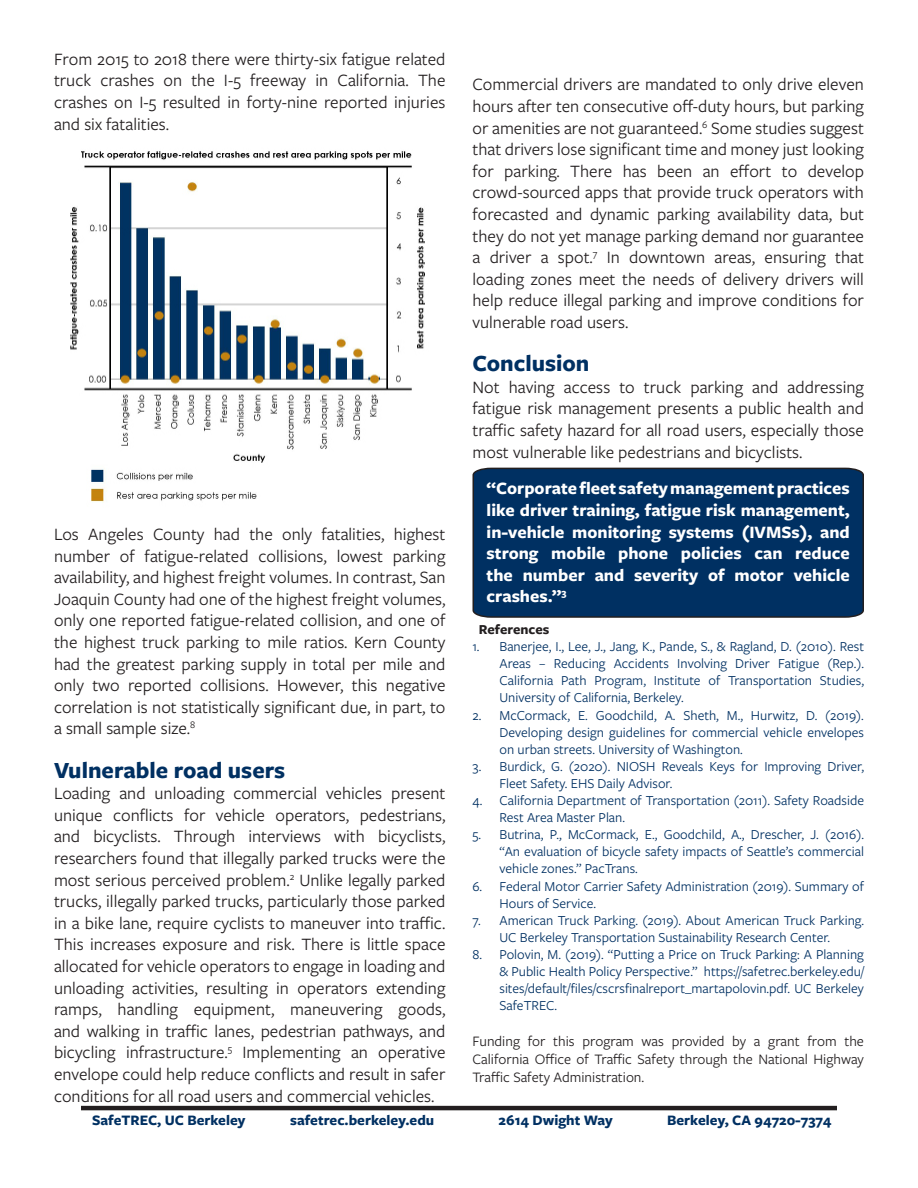
<style>
.page{position:relative;width:918px;height:1188px;background:#fff}
.page>*{position:absolute;margin:0;border:0;box-sizing:border-box;transform-origin:0 0}
.t1{font:700 24px "Freight Sans Pro";color:#003062}
.t2{font:18px/21.6px "Freight Sans Pro";color:#231f20;text-align:justify}
.t3{font:700 18px/21.6px "Freight Sans Pro";color:#fff;text-align:justify}
.t4{font:15px/18px "Freight Sans Pro";color:#231f20;text-align:justify}
.t5{font:700 15px "Freight Sans Pro";color:#003062}
.t6{font:14.25px/17.1px "Freight Sans Pro";color:#003062;text-align:justify}
.t7{font:700 14.25px "Freight Sans Pro";color:#231f20}
</style>
<div class="page">
<hr style="left:81px;top:1106px;width:756px;height:4px;background:#231f20">
<div style="left:472px;top:467px;width:392px;height:151px;background:#003062"></div>
<img style="left:70px;top:151px;width:355px;height:351px">
<p class="t2" style="left:54px;top:47px;width:393px">From 2015 to 2018 there were thirty-six fatigue related truck crashes on the I-5 freeway in California. The crashes on I-5 resulted in forty-nine reported injuries and six fatalities.</p>
<p class="t2" style="left:54px;top:523px;width:393px">Los Angeles County had the only fatalities, highest number of fatigue-related collisions, lowest parking availability, and highest freight volumes. In contrast, San Joaquin County had one of the highest freight volumes, only one reported fatigue-related collision, and one of the highest truck parking to mile ratios. Kern County had the greatest parking supply in total per mile and only two reported collisions. However, this negative correlation is not statistically significant due, in part, to a small sample size.<sup>8</sup></p>
<p class="t1" style="left:54px;top:753px;width:233px">Vulnerable road users</p>
<p class="t2" style="left:54px;top:782px;width:393px">Loading and unloading commercial vehicles present unique conflicts for vehicle operators, pedestrians, and bicyclists. Through interviews with bicyclists, researchers found that illegally parked trucks were the most serious perceived problem.<sup>2</sup> Unlike legally parked trucks, illegally parked trucks, particularly those parked in a bike lane, require cyclists to maneuver into traffic.<br>This increases exposure and risk. There is little space allocated for vehicle operators to engage in loading and unloading activities, resulting in operators extending ramps, handling equipment, maneuvering goods, and walking in traffic lanes, pedestrian pathways, and bicycling infrastructure.<sup>5</sup> Implementing an operative envelope could help reduce conflicts and result in safer conditions for all road users and commercial vehicles.</p>
<p class="t2" style="left:472px;top:73px;width:393px">Commercial drivers are mandated to only drive eleven hours after ten consecutive off-duty hours, but parking or amenities are not guaranteed.<sup>6</sup> Some studies suggest that drivers lose significant time and money just looking for parking. There has been an effort to develop crowd-sourced apps that provide truck operators with forecasted and dynamic parking availability data, but they do not yet manage parking demand nor guarantee a driver a spot.<sup>7</sup> In downtown areas, ensuring that loading zones meet the needs of delivery drivers will help reduce illegal parking and improve conditions for vulnerable road users.</p>
<p class="t1" style="left:472px;top:347px;width:119px">Conclusion</p>
<p class="t2" style="left:472px;top:375px;width:393px">Not having access to truck parking and addressing fatigue risk management presents a public health and traffic safety hazard for all road users, especially those most vulnerable like pedestrians and bicyclists.</p>
<p class="t3" style="left:487px;top:477px;width:365px">“Corporate fleet safety management practices like driver training, fatigue risk management, in-vehicle monitoring systems (IVMSs), and strong mobile phone policies can reduce the number and severity of motor vehicle crashes.”<sup>3</sup></p>
<p class="t7" style="left:479px;top:620px;width:72px">References</p>
<p class="t6" style="left:500px;top:637px;width:366px;text-indent:-27px">1. Banerjee, I., Lee, J., Jang, K., Pande, S., &amp; Ragland, D. (2010). Rest Areas – Reducing Accidents Involving Driver Fatigue (Rep.).<br>California Path Program, Institute of Transportation Studies, University of California, Berkeley.</p>
<p class="t6" style="left:500px;top:706px;width:366px;text-indent:-27px">2. McCormack, E. Goodchild, A. Sheth, M., Hurwitz, D. (2019).<br>Developing design guidelines for commercial vehicle envelopes on urban streets. University of Washington.</p>
<p class="t6" style="left:500px;top:757px;width:366px;text-indent:-27px">3. Burdick, G. (2020). NIOSH Reveals Keys for Improving Driver,<br>Fleet Safety. EHS Daily Advisor.</p>
<p class="t6" style="left:500px;top:791px;width:366px;text-indent:-27px">4. California Department of Transportation (2011). Safety Roadside<br>Rest Area Master Plan.</p>
<p class="t6" style="left:500px;top:825px;width:366px;text-indent:-27px">5. Butrina, P., McCormack, E., Goodchild, A., Drescher, J. (2016). “An evaluation of bicycle safety impacts of Seattle’s commercial vehicle zones.” PacTrans.</p>
<p class="t6" style="left:500px;top:877px;width:366px;text-indent:-27px">6. Federal Motor Carrier Safety Administration (2019). Summary of<br>Hours of Service.</p>
<p class="t6" style="left:472px;top:911px;width:393px;text-align:center">7. American Truck Parking. (2019). About American Truck Parking.<br>UC Berkeley Transportation Sustainability Research Center.</p>
<p class="t6" style="left:500px;top:945px;width:366px;text-indent:-27px">8. Polovin, M. (2019). “Putting a Price on Truck Parking: A Planning &amp; Public Health Policy Perspective.” https://safetrec.berkeley.edu/ sites/default/files/cscrsfinalreport_martapolovin.pdf. UC Berkeley SafeTREC.</p>
<p class="t4" style="left:472px;top:1032px;width:393px">Funding for this program was provided by a grant from the California Office of Traffic Safety through the National Highway Traffic Safety Administration.</p>
<p class="t5" style="left:92px;top:1110px;width:155px">SafeTREC, UC Berkeley</p>
<p class="t5" style="left:290px;top:1110px;width:146px">safetrec.berkeley.edu</p>
<p class="t5" style="left:499px;top:1110px;width:116px">2614 Dwight Way</p>
<p class="t5" style="left:667px;top:1110px;width:166px">Berkeley, CA 94720-7374</p>
</div>
